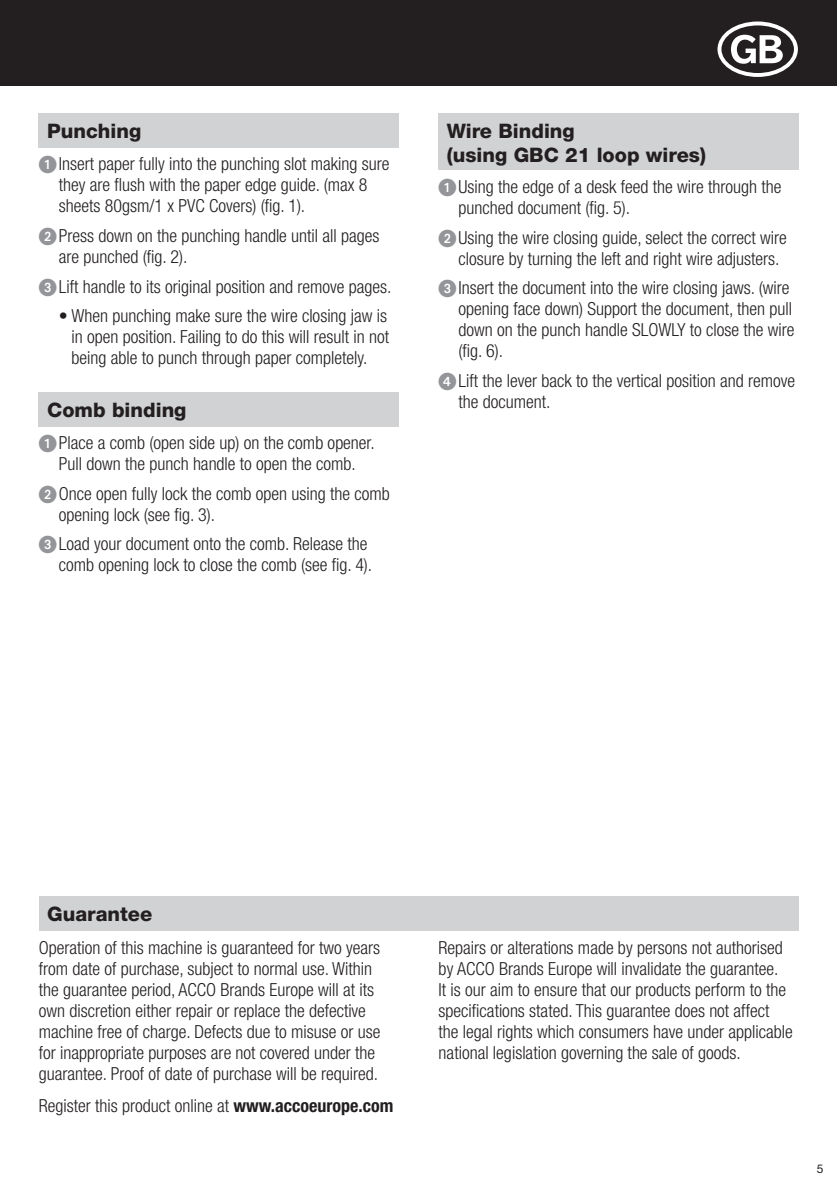
<style>
.page{position:relative;width:837px;height:1192px;background:#fff}
.page>*{position:absolute;margin:0;border:0;box-sizing:border-box;transform-origin:0 0}
.t1{font:800 20px/24px "Helvetica Neue";color:#231f20}
.t2{font:300 condensed 18px/21px "Helvetica Neue";color:#231f20}
.t3{font:12px "Helvetica Neue";color:#231f20}
.s1{font-family:"European Pi One";font-weight:400;font-stretch:normal;color:#939598}
.s2{font-weight:700}
</style>
<div class="page">
<div style="left:0;top:0;width:837px;height:85px;background:#231f20"></div>
<div style="left:39px;top:897px;width:760px;height:34px;background:#d1d2d4"></div>
<div style="left:39px;top:114px;width:360px;height:34px;background:#d1d2d4"></div>
<div style="left:39px;top:392px;width:360px;height:34px;background:#d1d2d4"></div>
<div style="left:439px;top:114px;width:360px;height:56px;background:#d1d2d4"></div>
<p class="t1" style="left:47px;top:119px;width:96px">Punching</p>
<p class="t2" style="left:59px;top:153px;width:332px;text-indent:-20px"><span class="s1">1</span>Insert paper fully into the punching slot making sure they are flush with the paper edge guide. (max 8 sheets 80gsm/1 x PVC Covers) (fig. 1).</p>
<p class="t2" style="left:59px;top:225px;width:322px;text-indent:-20px"><span class="s1">2</span>Press down on the punching handle until all pages are punched (fig. 2).</p>
<p class="t2" style="left:39px;top:275px;width:354px"><span class="s1">3</span>Lift handle to its original position and remove pages.</p>
<p class="t2" style="left:71px;top:305px;width:319px;text-align:justify;text-indent:-13px">• When punching make sure the wire closing jaw is in open position. Failing to do this will result in not being able to punch through paper completely.</p>
<p class="t1" style="left:47px;top:398px;width:141px">Comb binding</p>
<p class="t2" style="left:39px;top:432px;width:337px;text-align:center"><span class="s1">1</span>Place a comb (open side up) on the comb opener.<br>Pull down the punch handle to open the comb.</p>
<p class="t2" style="left:59px;top:483px;width:332px;text-indent:-20px"><span class="s1">2</span>Once open fully lock the comb open using the comb opening lock (see fig. 3).</p>
<p class="t2" style="left:39px;top:533px;width:335px;text-align:right"><span class="s1">3</span>Load your document onto the comb. Release the comb opening lock to close the comb (see fig. 4).</p>
<p class="t1" style="left:447px;top:118px;width:260px">Wire Binding<br>(using GBC 21 loop wires)</p>
<p class="t2" style="left:459px;top:176px;width:324px;text-indent:-20px"><span class="s1">1</span>Using the edge of a desk feed the wire through the punched document (fig. 5).</p>
<p class="t2" style="left:459px;top:227px;width:329px;text-indent:-20px"><span class="s1">2</span>Using the wire closing guide, select the correct wire closure by turning the left and right wire adjusters.</p>
<p class="t2" style="left:459px;top:277px;width:337px;text-indent:-20px"><span class="s1">3</span>Insert the document into the wire closing jaws. (wire opening face down) Support the document, then pull down on the punch handle SLOWLY to close the wire (fig. 6).</p>
<p class="t2" style="left:459px;top:370px;width:338px;text-indent:-20px"><span class="s1">4</span>Lift the lever back to the vertical position and remove the document.</p>
<p class="t1" style="left:47px;top:902px;width:107px">Guarantee</p>
<p class="t2" style="left:39px;top:936px;width:343px">Operation of this machine is guaranteed for two years from date of purchase, subject to normal use. Within the guarantee period, ACCO Brands Europe will at its own discretion either repair or replace the defective machine free of charge. Defects due to misuse or use for inappropriate purposes are not covered under the guarantee. Proof of date of purchase will be required.</p>
<p class="t2" style="left:439px;top:936px;width:356px">Repairs or alterations made by persons not authorised by ACCO Brands Europe will invalidate the guarantee.<br>It is our aim to ensure that our products perform to the specifications stated. This guarantee does not affect the legal rights which consumers have under applicable national legislation governing the sale of goods.</p>
<p class="t2" style="left:39px;top:1094px;width:356px">Register this product online at <span class="s2">www.accoeurope.com</span></p>
<p class="t3" style="left:817px;top:1161px;width:8px">5</p>
</div>
